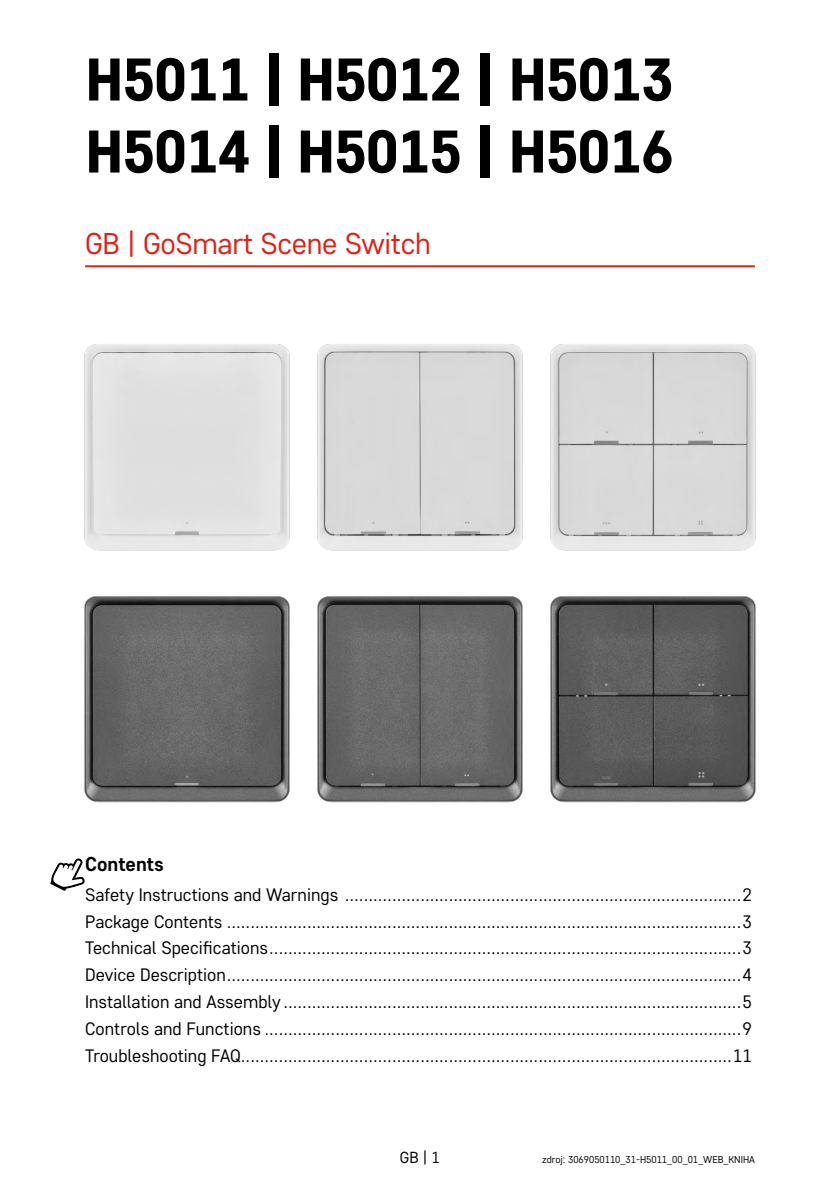
<style>
.page{position:relative;width:840px;height:1191px;background:#fff}
.page>*{position:absolute;margin:0;border:0;box-sizing:border-box;transform-origin:0 0}
.t1{font:800 60px/72px "Core Sans D65";letter-spacing:-.02em;color:#000}
.t2{font:30px "Core Sans D35";letter-spacing:-.01em;color:#e41f13}
.t3{font:700 20px "Core Sans D55";color:#000}
.t4{font:18px/26.8px "Core Sans D35";color:#000;text-align:justify}
.t5{font:16px "Core Sans D35";color:#000}
.t6{font:10px "Core Sans D35";color:#000}
</style>
<div class="page">
<hr style="left:85px;top:265px;width:669px;height:2px;background:#e41f13">
<svg style="left:50px;top:858px;width:35px;height:33px"></svg>
<img style="left:84px;top:344px;width:206px;height:207px">
<img style="left:317px;top:344px;width:206px;height:207px">
<img style="left:550px;top:344px;width:206px;height:207px">
<img style="left:84px;top:596px;width:206px;height:207px">
<img style="left:317px;top:596px;width:206px;height:207px">
<img style="left:550px;top:596px;width:206px;height:207px">
<h1 class="t1" style="left:85px;top:42px;width:589px">H5011 | H5012 | H5013<br>H5014 | H5015 | H5016</h1>
<h2 class="t2" style="left:85px;top:224px;width:347px">GB | GoSmart Scene Switch</h2>
<p class="t3" style="left:85px;top:851px;width:80px">Contents</p>
<p class="t4" style="left:85px;top:880px;width:668px">Safety Instructions and Warnings ....................................................................................2<br>Package Contents .............................................................................................................3<br>Technical Specifications....................................................................................................3<br>Device Description.............................................................................................................4<br>Installation and Assembly .................................................................................................5<br>Controls and Functions .....................................................................................................9<br>Troubleshooting FAQ........................................................................................................11</p>
<p class="t5" style="left:400px;top:1146px;width:42px">GB | 1</p>
<p class="t6" style="left:541px;top:1152px;width:214px">zdroj: 3069050110_31-H5011_00_01_WEB_KNIHA</p>
</div>
